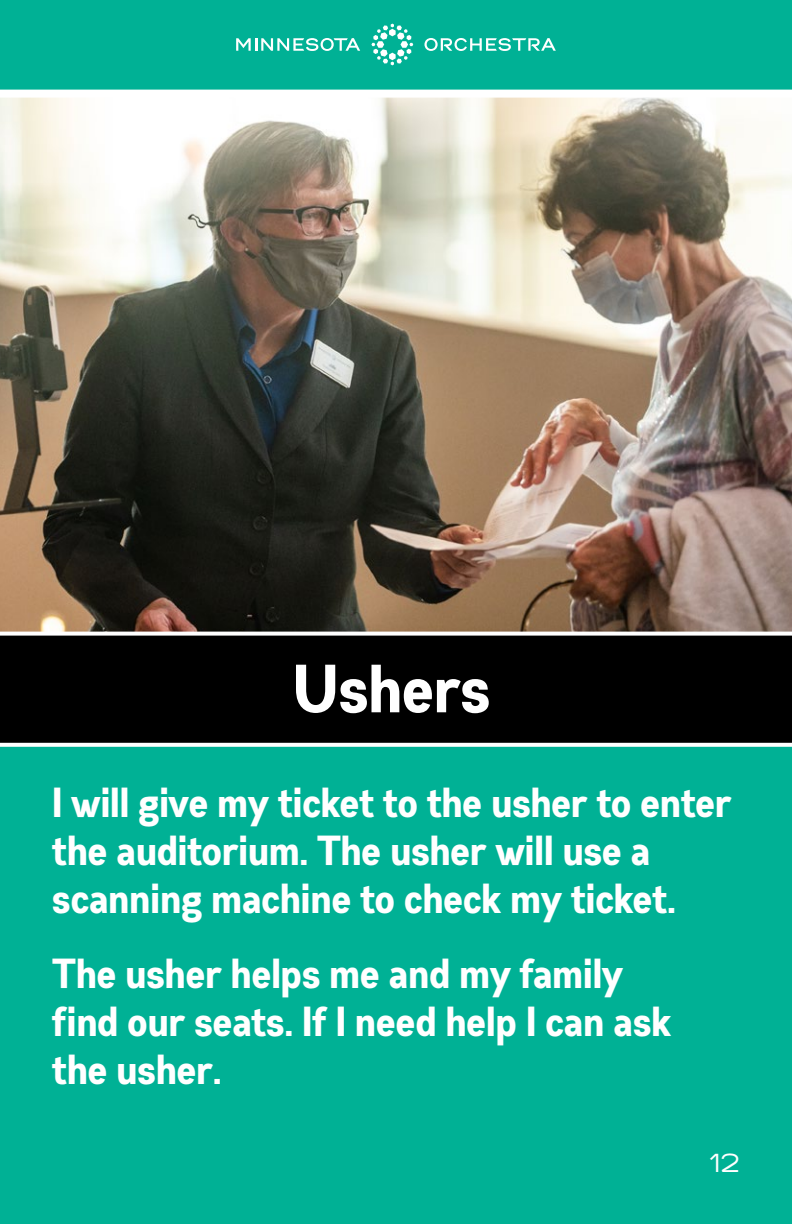
<style>
.page{position:relative;width:792px;height:1224px;background:#fff}
.page>*{position:absolute;margin:0;border:0;box-sizing:border-box;transform-origin:0 0}
.t1{font:700 68px "Gabriel Orchestra Cond";color:#fff}
.t2{font:700 42px/48px "Gabriel Orchestra Cond";color:#fff}
.t3{font:26px "Gabriel Orchestra Normal";color:#fff}
</style>
<div class="page">
<div style="left:0;top:721px;width:792px;height:503px;background:#00b195"></div>
<div style="left:0;top:0;width:792px;height:115px;background:#00b195"></div>
<svg style="left:424px;top:38px;width:132px;height:13px"></svg>
<svg style="left:236px;top:38px;width:124px;height:13px"></svg>
<svg style="left:371px;top:24px;width:42px;height:41px"></svg>
<img style="left:0;top:98px;width:792px;height:534px">
<div style="left:0;top:90px;width:792px;height:8px;background:#fff"></div>
<div style="left:0;top:635px;width:792px;height:112px;background:#000"></div>
<h1 class="t1" style="left:294px;top:649px;width:199px">Ushers</h1>
<p class="t2" style="left:53px;top:778px;width:681px">I will give my ticket to the usher to enter the auditorium. The usher will use a scanning machine to check my ticket.</p>
<p class="t2" style="left:53px;top:949px;width:620px">The usher helps me and my family find our seats. If I need help I can ask the usher.</p>
<p class="t3" style="left:709px;top:1147px;width:32px">12</p>
</div>
